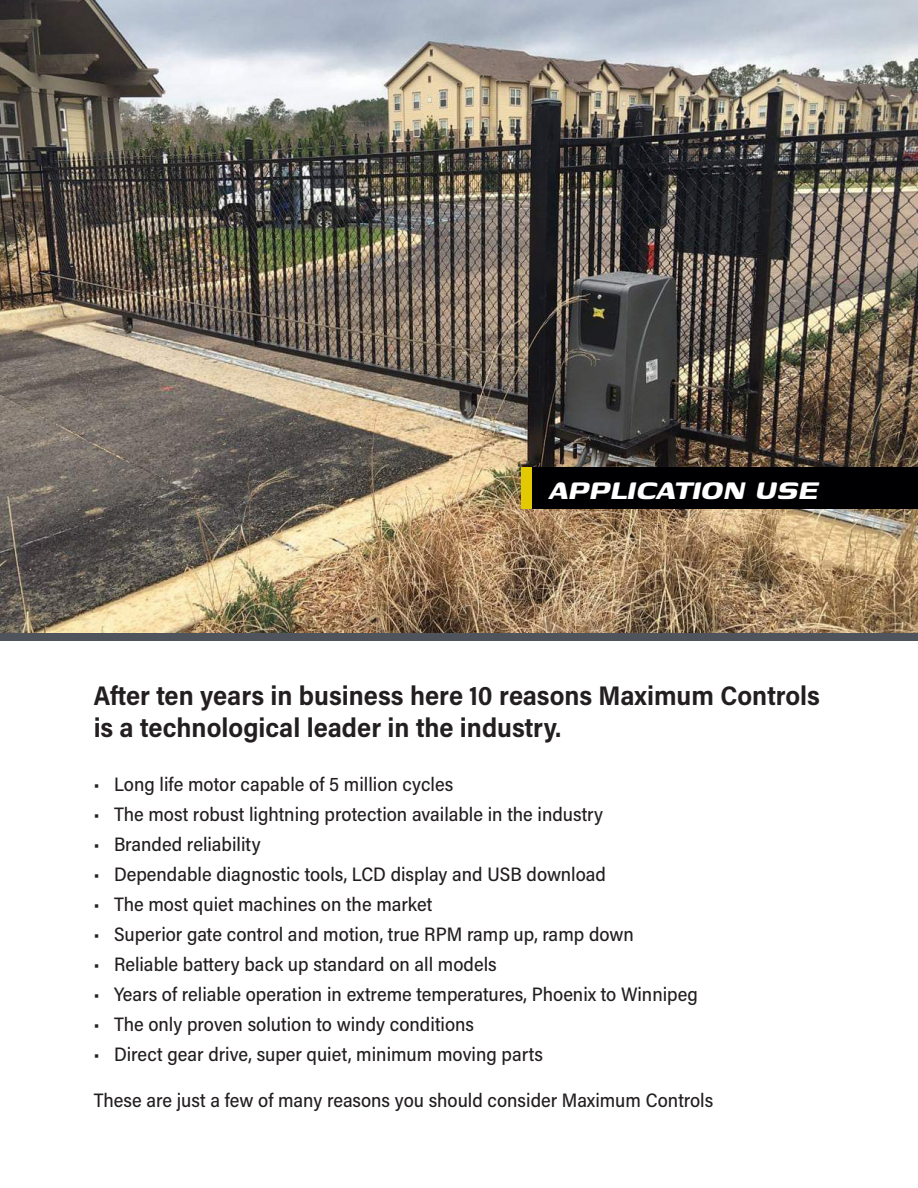
<style>
.page{position:relative;width:918px;height:1188px;background:#fff}
.page>*{position:absolute;margin:0;border:0;box-sizing:border-box;transform-origin:0 0}
.t1{font:italic 700 36px "Genos";letter-spacing:.01em;color:#fff;scale:.9 1}
.t2{font:700 27px/32.4px "Acumin Pro Semi Cond";color:#231f20}
.t3{font:500 19.5px "Acumin Pro Semi Cond";color:#231f20}
</style>
<div class="page">
<img style="left:0;top:0;width:918px;height:634px">
<div style="left:0;top:634px;width:918px;height:7px;background:#4e535c"></div>
<div style="left:521px;top:468px;width:13px;height:41px;background:#e2c902"></div>
<div style="left:533px;top:468px;width:385px;height:41px;background:#000002"></div>
<h1 class="t1" style="left:549px;top:474px;width:301px">APPLICATION USE</h1>
<h2 class="t2" style="left:94px;top:678px;width:728px">After ten years in business here 10 reasons Maximum Controls is a technological leader in the industry.</h2>
<p class="t3" style="left:94px;top:770px;width:361px">• Long life motor capable of 5 million cycles</p>
<p class="t3" style="left:94px;top:800px;width:511px">• The most robust lightning protection available in the industry</p>
<p class="t3" style="left:94px;top:830px;width:168px">• Branded reliability</p>
<p class="t3" style="left:94px;top:860px;width:514px">• Dependable diagnostic tools, LCD display and USB download</p>
<p class="t3" style="left:94px;top:890px;width:340px">• The most quiet machines on the market</p>
<p class="t3" style="left:94px;top:920px;width:542px">• Superior gate control and motion, true RPM ramp up, ramp down</p>
<p class="t3" style="left:94px;top:950px;width:404px">• Reliable battery back up standard on all models</p>
<p class="t3" style="left:94px;top:980px;width:606px">• Years of reliable operation in extreme temperatures, Phoenix to Winnipeg</p>
<p class="t3" style="left:94px;top:1010px;width:382px">• The only proven solution to windy conditions</p>
<p class="t3" style="left:94px;top:1040px;width:451px">• Direct gear drive, super quiet, minimum moving parts</p>
<p class="t3" style="left:94px;top:1087px;width:621px">These are just a few of many reasons you should consider Maximum Controls</p>
</div>
